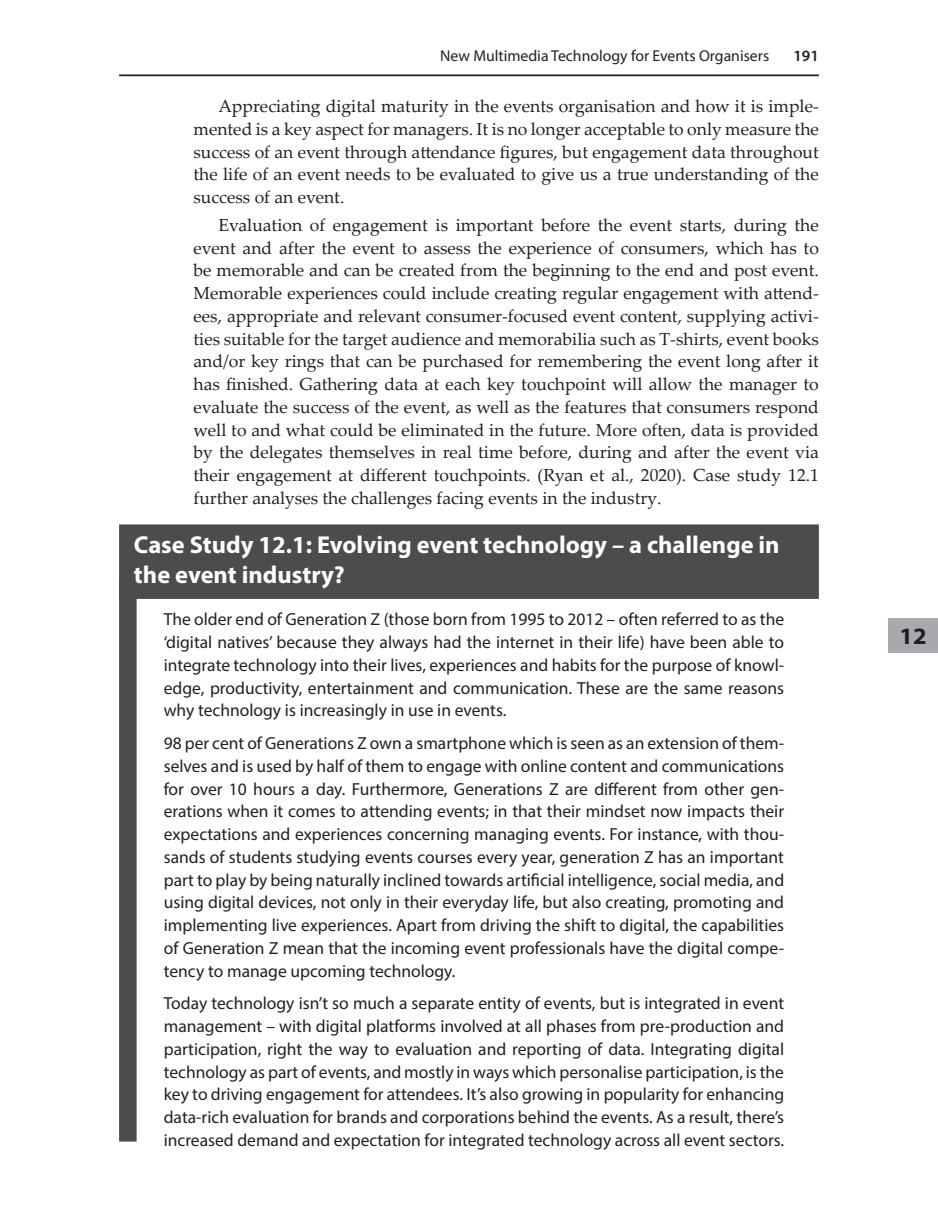
<style>
.page{position:relative;width:938px;height:1221px;background:#fff}
.page>*{position:absolute;margin:0;border:0;box-sizing:border-box;transform-origin:0 0}
.BoxHead{font:700 24.5px/29.4px "Myriad Pro";color:#fff}
.t1{font:700 23.45px "Myriad Pro";color:#231f20;scale:1.04 1}
.BoxText{font:17.5px/22.8px "Myriad Pro";color:#231f20;text-align:justify}
.BodyText{font:17.5px/22.8px "Palatino Linotype";color:#231f20;text-align:justify}
.t2{font:15.75px "Myriad Pro";color:#231f20}
.t3{font:600 15.75px "Myriad Pro";color:#231f20}
</style>
<div class="page">
<hr style="left:119px;top:74px;width:700px;height:2px;background:#231f20">
<div style="left:888px;top:618px;width:50px;height:34px;background:#a8a9ad"></div>
<div style="left:119px;top:524px;width:700px;height:75px;background:#4b4c4d;border:2px solid #4b4c4d"></div>
<div style="left:119px;top:579px;width:18px;height:562px;background:#4b4c4d"></div>
<p class="t2" style="left:440px;top:46px;width:330px">New Multimedia Technology for Events Organisers</p>
<p class="BodyText" style="left:193px;top:94px;width:627px;text-indent:25px">Appreciating digital maturity in the events organisation and how it is imple&shy;mented is a key aspect for managers. It is no longer acceptable to only measure the success of an event through attendance figures, but engagement data throughout the life of an event needs to be evaluated to give us a true understanding of the success of an event.</p>
<p class="BodyText" style="left:193px;top:213px;width:627px;text-indent:25px">Evaluation of engagement is important before the event starts, during the event and after the event to assess the experience of consumers, which has to be memorable and can be created from the beginning to the end and post event.<br>Memorable experiences could include creating regular engagement with attend&shy;ees, appropriate and relevant consumer-focused event content, supplying activi&shy;ties suitable for the target audience and memorabilia such as T-shirts, event books and/or key rings that can be purchased for remembering the event long after it has finished. Gathering data at each key touchpoint will allow the manager to evaluate the success of the event, as well as the features that consumers respond well to and what could be eliminated in the future. More often, data is provided by the delegates themselves in real time before, during and after the event via their engagement at different touchpoints. (Ryan et al., 2020). Case study 12.1 further analyses the challenges facing events in the industry.</p>
<p class="BoxHead" style="left:134px;top:529px;width:647px">Case Study 12.1: Evolving event technology – a challenge in the event industry?</p>
<p class="BoxText" style="left:164px;top:607px;width:622px">The older end of Generation Z (those born from 1995 to 2012 – often referred to as the ‘digital natives’ because they always had the internet in their life) have been able to integrate technology into their lives, experiences and habits for the purpose of knowl&shy;edge, productivity, entertainment and communication. These are the same reasons why technology is increasingly in use in events.</p>
<p class="BoxText" style="left:164px;top:731px;width:622px">98 per cent of Generations Z own a smartphone which is seen as an extension of them&shy;selves and is used by half of them to engage with online content and communications for over 10 hours a day. Furthermore, Generations Z are different from other gen&shy;erations when it comes to attending events; in that their mindset now impacts their expectations and experiences concerning managing events. For instance, with thou&shy;sands of students studying events courses every year, generation Z has an important part to play by being naturally inclined towards artificial intelligence, social media, and using digital devices, not only in their everyday life, but also creating, promoting and implementing live experiences. Apart from driving the shift to digital, the capabilities of Generation Z mean that the incoming event professionals have the digital compe&shy;tency to manage upcoming technology.</p>
<p class="BoxText" style="left:164px;top:991px;width:622px">Today technology isn’t so much a separate entity of events, but is integrated in event management – with digital platforms involved at all phases from pre-production and participation, right the way to evaluation and reporting of data. Integrating digital technology as part of events, and mostly in ways which personalise participation, is the key to driving engagement for attendees. It’s also growing in popularity for enhancing data-rich evaluation for brands and corporations behind the events. As a result, there’s increased demand and expectation for integrated technology across all event sectors.</p>
<p class="t3" style="left:793px;top:46px;width:27px">191</p>
<h2 class="t1" style="left:899px;top:621px;width:28px">12</h2>
</div>
